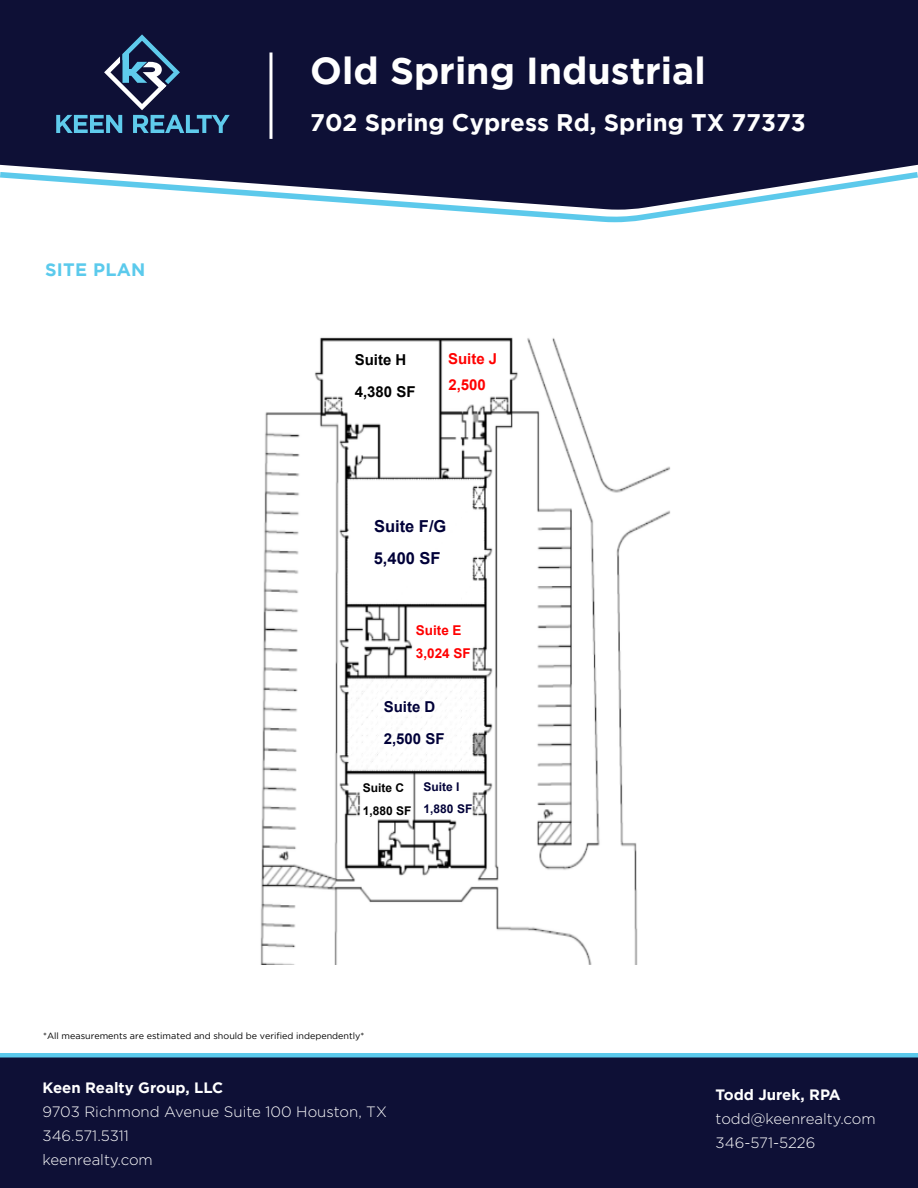
<style>
.page{position:relative;width:918px;height:1188px;background:#fff}
.page>*{position:absolute;margin:0;border:0;box-sizing:border-box;transform-origin:0 0}
.t1{font:700 37.5px "Gotham";color:#fff}
.t2{font:700 24px "Gotham";color:#fff}
.t3{font:700 18px "Gotham";letter-spacing:.015em;color:#5bcaec}
.t4{font:700 16.5px/32px "Arial";color:#000038}
.t5{font:300 15px/24px "Gotham";color:#fff}
.t6{font:700 15px "Gotham";color:#fff}
.t7{font:700 15px/31.7px "Arial";color:#000}
.t8{font:700 15px/31.7px "Arial";color:#000038}
.t9{font:700 15px/25.2px "Arial";color:#f00}
.t10{font:700 13.5px/22.2px "Arial";color:#f00}
.t11{font:700 12px/22.2px "Arial";color:#000}
.t12{font:700 12px/22.2px "Arial";color:#000038}
.t13{font:9px "Gotham";color:#000}
.s1{font-style:inherit}
</style>
<div class="page">
<div style="left:0;top:1057px;width:918px;height:131px;background:#0e1036"></div>
<div style="left:0;top:1053px;width:918px;height:5px;background:#5bcaec"></div>
<svg style="left:443px;top:210px;width:264px;height:12px"></svg>
<svg style="left:0;top:0;width:918px;height:210px;background:#262a4d"></svg>
<hr style="left:269px;top:52px;width:3px;height:87px;background:#fff">
<svg style="left:56px;top:34px;width:174px;height:99px;background:#223256"></svg>
<img style="left:260px;top:337px;width:410px;height:628px">
<p class="t3" style="left:45px;top:259px;width:102px">SITE PLAN</p>
<h1 class="t1" style="left:310px;top:50px;width:397px"><span class="s1">Old Spring</span> Industrial</h1>
<h2 class="t2" style="left:310px;top:109px;width:497px">702 Spring Cypress Rd, Spring TX 77373</h2>
<p class="t7" style="left:355px;top:344px;width:62px">Suite H<br>4,380 SF</p>
<p class="t9" style="left:448px;top:347px;width:51px">Suite J<br>2,500</p>
<p class="t4" style="left:374px;top:510px;width:74px">Suite F/G<br>5,40<span class="s1">0</span> SF</p>
<p class="t10" style="left:416px;top:620px;width:56px">Suite E<br>3,024 SF</p>
<p class="t8" style="left:384px;top:691px;width:62px">Suite D<br>2,500 SF</p>
<p class="t11" style="left:363px;top:777px;width:50px">Suite C<br>1,880 SF</p>
<p class="t12" style="left:424px;top:776px;width:50px">Suite I<br>1,880 SF</p>
<p class="t13" style="left:43px;top:1031px;width:323px">*All measurements are estimated and should be verified independently*</p>
<p class="t6" style="left:43px;top:1079px;width:182px">Keen Realty Group, LLC</p>
<p class="t5" style="left:43px;top:1099px;width:346px">9703 Richmond Avenue Suite 100 Houston, TX<br>346.571.5311<br>keenrealty.com</p>
<p class="t6" style="left:716px;top:1086px;width:127px">Todd Jurek, RPA</p>
<p class="t5" style="left:716px;top:1107px;width:162px">todd@keenrealty.com<br>346-571-5226</p>
</div>
